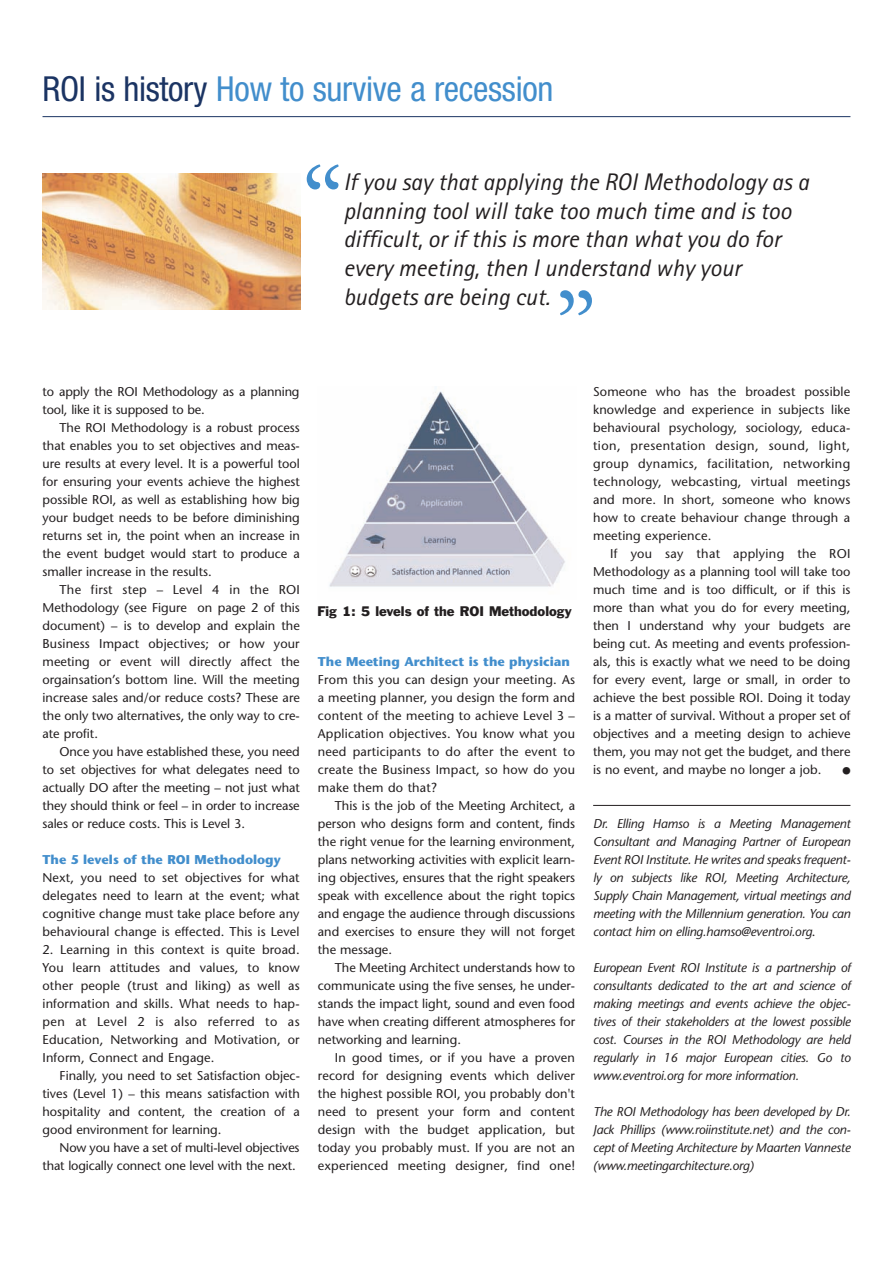
<style>
.page{position:relative;width:893px;height:1263px;background:#fff}
.page>*{position:absolute;margin:0;border:0;box-sizing:border-box;transform-origin:0 0}
.t1{font:108px "Adobe Garamond";color:#428ecc}
.t2{font:condensed 34.5px "Helvetica Neue";letter-spacing:-.01em;color:#428ecc}
.t3{font:italic 24px/28.8px "Rotis Sans Serif";color:#231f20}
.t4{font:12.75px/18px "Stone Sans";color:#231f20;text-align:justify}
.t5{font:italic 12.75px/18px "Stone Sans";letter-spacing:-.015em;color:#231f20;text-align:justify}
.t6{font:700 12.75px "Stone Sans";color:#428ecc}
.t7{font:12.75px "Franklin Gothic BT";color:#231f20}
.t8{font:7.5px "Webdings";color:#231f20}
.s1{color:#1b3463}
.s2{font-style:normal}
</style>
<div class="page">
<hr style="left:593px;top:805px;width:257px;height:1px;background:#231f20">
<img style="left:329px;top:391px;width:236px;height:196px">
<hr style="left:43px;top:116px;width:807px;height:1px;background:#1b3463">
<img style="left:43px;top:173px;width:258px;height:136px">
<h2 class="t2" style="left:43px;top:76px;width:512px"><span class="s1">ROI is history</span> How to survive a recession</h2>
<h1 class="t1" style="left:301px;top:163px;width:45px">“</h1>
<h3 class="t3" style="left:343px;top:170px;width:467px">If you say that applying the ROI Methodology as a planning tool will take too much time and is too difficult, or if this is more than what you do for every meeting, then I understand why your budgets are being cut.</h3>
<h1 class="t1" style="left:554px;top:289px;width:45px">”</h1>
<p class="t4" style="left:43px;top:384px;width:259px">to apply the ROI Methodology as a planning tool, like it is supposed to be.</p>
<p class="t4" style="left:43px;top:420px;width:259px;text-indent:17px">The ROI Methodology is a robust process that enables you to set objectives and meas&shy;ure results at every level. It is a powerful tool for ensuring your events achieve the highest possible ROI, as well as establishing how big your budget needs to be before diminishing returns set in, the point when an increase in the event budget would start to produce a smaller increase in the results.</p>
<p class="t4" style="left:43px;top:582px;width:259px;text-indent:17px">The first step – Level 4 in the ROI Methodology (see Figure on page 2 of this document) – is to develop and explain the Business Impact objectives; or how your meeting or event will directly affect the orgainsation’s bottom line. Will the meeting increase sales and/or reduce costs? These are the only two alternatives, the only way to cre&shy;ate profit.</p>
<p class="t4" style="left:43px;top:744px;width:259px;text-indent:17px">Once you have established these, you need to set objectives for what delegates need to actually DO after the meeting – not just what they should think or feel – in order to increase sales or reduce costs. This is Level 3.</p>
<p class="t6" style="left:43px;top:855px;width:240px">The 5 levels of the ROI Methodology</p>
<p class="t4" style="left:43px;top:870px;width:259px">Next, you need to set objectives for what delegates need to learn at the event; what cognitive change must take place before any behavioural change is effected. This is Level</p>
<p class="t4" style="left:43px;top:942px;width:259px">2. Learning in this context is quite broad.<br>You learn attitudes and values, to know other people (trust and liking) as well as information and skills. What needs to hap&shy;pen at Level 2 is also referred to as Education, Networking and Motivation, or Inform, Connect and Engage.</p>
<p class="t4" style="left:43px;top:1068px;width:259px;text-indent:17px">Finally, you need to set Satisfaction objec&shy;tives (Level 1) – this means satisfaction with hospitality and content, the creation of a good environment for learning.</p>
<p class="t4" style="left:43px;top:1140px;width:259px;text-indent:17px">Now you have a set of multi-level objectives that logically connect one level with the next.</p>
<p class="t7" style="left:317px;top:606px;width:256px">Fig 1: 5 levels of the ROI Methodology</p>
<p class="t6" style="left:318px;top:657px;width:254px">The Meeting Architect is the physician</p>
<p class="t4" style="left:318px;top:672px;width:259px">From this you can design your meeting. As a meeting planner, you design the form and content of the meeting to achieve Level 3 – Application objectives. You know what you need participants to do after the event to create the Business Impact, so how do you make them do that?</p>
<p class="t4" style="left:318px;top:798px;width:259px;text-indent:17px">This is the job of the Meeting Architect, a person who designs form and content, finds the right venue for the learning environment, plans networking activities with explicit learn&shy;ing objectives, ensures that the right speakers speak with excellence about the right topics and engage the audience through discussions and exercises to ensure they will not forget the message.</p>
<p class="t4" style="left:318px;top:960px;width:259px;text-indent:17px">The Meeting Architect understands how to communicate using the five senses, he under&shy;stands the impact light, sound and even food have when creating different atmospheres for networking and learning.</p>
<p class="t4" style="left:318px;top:1050px;width:259px;text-indent:17px">In good times, or if you have a proven record for designing events which deliver the highest possible ROI, you probably don't need to present your form and content design with the budget application, but today you probably must. If you are not an experienced meeting designer, find one!</p>
<p class="t4" style="left:593px;top:384px;width:259px">Someone who has the broadest possible knowledge and experience in subjects like behavioural psychology, sociology, educa&shy;tion, presentation design, sound, light, group dynamics, facilitation, networking technology, webcasting, virtual meetings and more. In short, someone who knows how to create behaviour change through a meeting experience.</p>
<p class="t4" style="left:593px;top:546px;width:259px;text-indent:17px">If you say that applying the ROI Methodology as a planning tool will take too much time and is too difficult, or if this is more than what you do for every meeting, then I understand why your budgets are being cut. As meeting and events profession&shy;als, this is exactly what we need to be doing for every event, large or small, in order to achieve the best possible ROI. Doing it today is a matter of survival. Without a proper set of objectives and a meeting design to achieve them, you may not get the budget, and there is no event, and maybe no longer a job.</p>
<p class="t8" style="left:843px;top:766px;width:9px">■</p>
<p class="t5" style="left:593px;top:816px;width:259px">Dr. Elling Hamso is a Meeting Management Consultant and Managing Partner of European Event ROI Institute. He writes and speaks frequent&shy;ly on subjects like ROI, Meeting Architecture, Supply Chain Management, virtual meetings and meeting with the Millennium generation. You can contact him on elling.hamso@eventroi.org<span class="s2">.</span></p>
<p class="t5" style="left:593px;top:960px;width:259px">European Event ROI Institute is a partnership of consultants dedicated to the art and science of making meetings and events achieve the objec&shy;tives of their stakeholders at the lowest possible cost. Courses in the ROI Methodology are held regularly in 16 major European cities. Go to www.eventroi.org for more information.</p>
<p class="t5" style="left:593px;top:1104px;width:259px">The ROI Methodology has been developed by Dr.<br>Jack Phillips (www.roiinstitute.net) and the con&shy;cept of Meeting Architecture by Maarten Vanneste (www.meetingarchitecture.org)</p>
</div>
